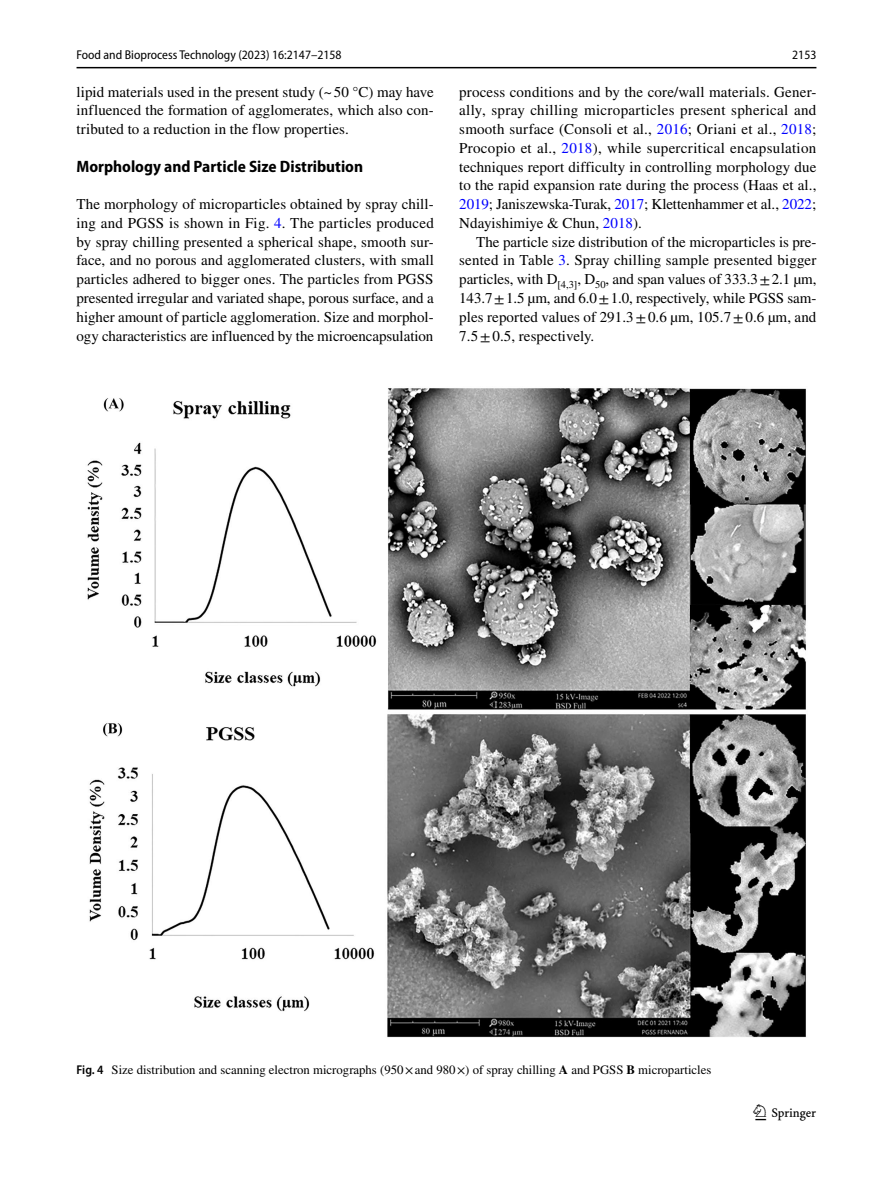
<style>
.page{position:relative;width:893px;height:1187px;background:#fff}
.page>*{position:absolute;margin:0;border:0;box-sizing:border-box;transform-origin:0 0}
.t1{font:22.5px "Springnew Regular 3";color:#000}
.t2{font:700 semi-condensed 16.5px "Myriad Pro";color:#000}
.t3{font:15px/18.8px "STIX";letter-spacing:.005em;color:#000;text-align:justify}
.t4{font:12.75px "STIX";color:#000}
.t5{font:semi-condensed 12.75px "Myriad Pro";color:#000}
.s1{color:#00f}
.s2{font-family:"Myriad Pro";font-weight:600;font-stretch:semi-condensed}
.s3{font-weight:700}
</style>
<div class="page">
<hr style="left:77px;top:67px;width:739px;height:1px;background:#000">
<img style="left:87px;top:388px;width:719px;height:650px">
<p class="t5" style="left:77px;top:48px;width:267px">Food and Bioprocess Technology (2023) 16:2147–2158</p>
<p class="t5" style="left:792px;top:48px;width:26px">2153</p>
<p class="t3" style="left:77px;top:83px;width:359px">lipid materials used in the present study (~50 °C) may have influenced the formation of agglomerates, which also con&shy;tributed to a reduction in the flow properties.</p>
<p class="t2" style="left:77px;top:157px;width:288px">Morphology and Particle Size Distribution</p>
<p class="t3" style="left:77px;top:196px;width:359px">The morphology of microparticles obtained by spray chill&shy;ing and PGSS is shown in Fig. <span class="s1">4</span>. The particles produced by spray chilling presented a spherical shape, smooth sur&shy;face, and no porous and agglomerated clusters, with small particles adhered to bigger ones. The particles from PGSS presented irregular and variated shape, porous surface, and a higher amount of particle agglomeration. Size and morphol&shy;ogy characteristics are influenced by the microencapsulation</p>
<p class="t3" style="left:459px;top:83px;width:359px">process conditions and by the core/wall materials. Gener&shy;ally, spray chilling microparticles present spherical and smooth surface (Consoli et al., <span class="s1">2016</span>; Oriani et al., <span class="s1">2018</span>; Procopio et al., <span class="s1">2018</span>), while supercritical encapsulation techniques report difficulty in controlling morphology due to the rapid expansion rate during the process (Haas et al., <span class="s1">2019</span>; Janiszewska-Turak, <span class="s1">2017</span>; Klettenhammer et al., <span class="s1">2022</span>; Ndayishimiye &amp; Chun, <span class="s1">2018</span>).</p>
<p class="t3" style="left:459px;top:233px;width:359px;text-indent:17px">The particle size distribution of the microparticles is pre&shy;sented in Table <span class="s1">3</span>. Spray chilling sample presented bigger particles, with D<sub>[4,3]</sub>, D<sub>50</sub>, and span values of 333.3±2.1 µm, 143.7±1.5 µm, and 6.0±1.0, respectively, while PGSS sam&shy;ples reported values of 291.3±0.6 µm, 105.7±0.6 µm, and 7.5±0.5, respectively.</p>
<p class="t4" style="left:77px;top:1060px;width:636px"><span class="s2">Fig. 4</span> Size distribution and scanning electron micrographs (950×and 980×) of spray chilling <span class="s3">A</span> and PGSS <span class="s3">B</span> microparticles</p>
<h1 class="t1" style="left:755px;top:1104px;width:62px">1 3</h1>
</div>
